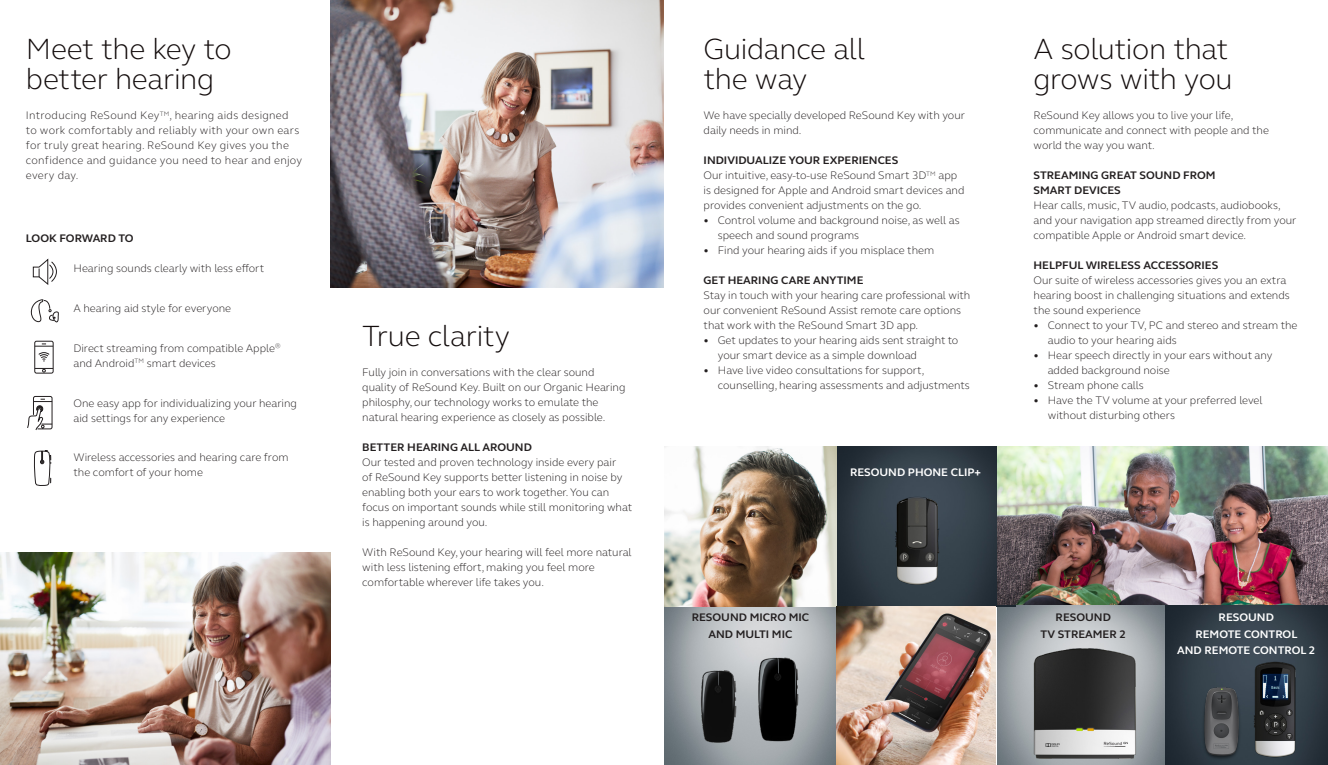
<style>
.page{position:relative;width:1328px;height:765px;background:#fff}
.page>*{position:absolute;margin:0;border:0;box-sizing:border-box;transform-origin:0 0}
.Body_Black_left_9_12{font:300 30px/30px "GN Elliot";letter-spacing:-.015em;color:#130c0c}
.Headline3_28pkt{font:300 30px/30px "GN Elliot";letter-spacing:-.01em;color:#130c0c}
.Body_Black_left_9_12-2{font:300 11.25px/15px "GN Elliot";color:#231f20}
.Body_Black_left_9_12-3{font:300 11.25px/15px "GN Elliot";letter-spacing:.025em;color:#231f20}
.Subheader_black{font:700 11.25px "GN Elliot";color:#231f20}
.Product_names_White{font:700 11.25px/16.2px "GN Elliot";color:#fff;text-align:center}
.Product_names_-_CAPS{font:700 11.25px "GN Elliot";color:#231f20}
.Body_Black_left_9_12-4{font:700 11.25px "GN Elliot";color:#231f20}
</style>
<div class="page">
<img style="left:1164px;top:604px;width:164px;height:161px">
<img style="left:1166px;top:673px;width:116px;height:92px">
<img style="left:1246px;top:658px;width:57px;height:105px">
<img style="left:997px;top:604px;width:167px;height:161px">
<img style="left:1019px;top:641px;width:130px;height:124px">
<img style="left:664px;top:447px;width:352px;height:160px">
<img style="left:877px;top:490px;width:76px;height:106px">
<img style="left:664px;top:574px;width:173px;height:191px">
<img style="left:664px;top:649px;width:133px;height:116px">
<img style="left:754px;top:638px;width:53px;height:123px">
<img style="left:331px;top:0;width:333px;height:288px">
<svg style="left:34px;top:341px;width:20px;height:33px"></svg>
<svg style="left:31px;top:299px;width:28px;height:24px"></svg>
<svg style="left:27px;top:396px;width:26px;height:34px"></svg>
<svg style="left:33px;top:259px;width:24px;height:26px"></svg>
<svg style="left:34px;top:450px;width:17px;height:36px"></svg>
<img style="left:0;top:553px;width:331px;height:212px">
<img style="left:997px;top:447px;width:331px;height:157px">
<img style="left:837px;top:607px;width:158px;height:158px">
<p class="Headline3_28pkt" style="left:26px;top:33px;width:207px">Meet the key to better hearing</p>
<p class="Body_Black_left_9_12-3" style="left:26px;top:108px;width:278px">Introducing ReSound Key<sup>TM</sup>, hearing aids designed to work comfortably and reliably with your own ears for truly great hearing. ReSound Key gives you the confidence and guidance you need to hear and enjoy every day.</p>
<p class="Subheader_black" style="left:26px;top:231px;width:109px">LOOK FORWARD TO</p>
<p class="Body_Black_left_9_12-2" style="left:73px;top:260px;width:192px">Hearing sounds clearly with less effort</p>
<p class="Body_Black_left_9_12-2" style="left:73px;top:300px;width:159px">A hearing aid style for everyone</p>
<p class="Body_Black_left_9_12-2" style="left:73px;top:340px;width:208px">Direct streaming from compatible Apple<sup>® </sup>and Android<sup>TM</sup> smart devices</p>
<p class="Body_Black_left_9_12-2" style="left:73px;top:395px;width:225px">One easy app for individualizing your hearing aid settings for any experience</p>
<p class="Body_Black_left_9_12-2" style="left:73px;top:450px;width:216px">Wireless accessories and hearing care from the comfort of your home</p>
<p class="Headline3_28pkt" style="left:362px;top:320px;width:149px">True clarity</p>
<p class="Body_Black_left_9_12-2" style="left:362px;top:365px;width:265px">Fully join in conversations with the clear sound quality of ReSound Key. Built on our Organic Hearing philosphy, our technology works to emulate the natural hearing experience as closely as possible.</p>
<p class="Subheader_black" style="left:362px;top:440px;width:171px">BETTER HEARING ALL AROUND</p>
<p class="Body_Black_left_9_12-2" style="left:362px;top:455px;width:271px">Our tested and proven technology inside every pair<br>of ReSound Key supports better listening in noise by enabling both your ears to work together. You can focus on important sounds while still monitoring what is happening around you.</p>
<p class="Body_Black_left_9_12-2" style="left:362px;top:545px;width:271px">With ReSound Key, your hearing will feel more natural with less listening effort, making you feel more comfortable wherever life takes you.</p>
<p class="Body_Black_left_9_12" style="left:703px;top:33px;width:163px">Guidance all</p>
<p class="Body_Black_left_9_12" style="left:703px;top:63px;width:105px">the way</p>
<p class="Body_Black_left_9_12-2" style="left:703px;top:108px;width:263px">We have specially developed ReSound Key with your daily needs in mind.</p>
<p class="Subheader_black" style="left:703px;top:153px;width:196px">INDIVIDUALIZE YOUR EXPERIENCES</p>
<p class="Body_Black_left_9_12-2" style="left:703px;top:168px;width:262px">Our intuitive, easy-to-use ReSound Smart 3D<sup>TM</sup> app is designed for Apple and Android smart devices and provides convenient adjustments on the go.</p>
<p class="Body_Black_left_9_12-2" style="left:718px;top:213px;width:243px;text-indent:-14px">• Control volume and background noise, as well as speech and sound programs</p>
<p class="Body_Black_left_9_12-2" style="left:703px;top:243px;width:232px">• Find your hearing aids if you misplace them</p>
<p class="Subheader_black" style="left:703px;top:273px;width:161px">GET HEARING CARE ANYTIME</p>
<p class="Body_Black_left_9_12-2" style="left:703px;top:288px;width:268px">Stay in touch with your hearing care professional with our convenient ReSound Assist remote care options that work with the ReSound Smart 3D app.</p>
<p class="Body_Black_left_9_12-2" style="left:718px;top:333px;width:242px;text-indent:-14px">• Get updates to your hearing aids sent straight to your smart device as a simple download</p>
<p class="Body_Black_left_9_12-2" style="left:718px;top:363px;width:254px;text-indent:-14px">• Have live video consultations for support, counselling, hearing assessments and adjustments</p>
<p class="Product_names_White" style="left:850px;top:464px;width:133px">RESOUND PHONE CLIP+</p>
<p class="Body_Black_left_9_12" style="left:1033px;top:33px;width:201px">A solution that grows with you</p>
<p class="Body_Black_left_9_12-2" style="left:1033px;top:108px;width:237px">ReSound Key allows you to live your life, communicate and connect with people and the</p>
<p class="Body_Black_left_9_12-2" style="left:1033px;top:138px;width:123px">world the way you want.</p>
<p class="Body_Black_left_9_12-4" style="left:1033px;top:168px;width:183px">STREAMING GREAT SOUND FROM</p>
<p class="Body_Black_left_9_12-4" style="left:1033px;top:183px;width:89px">SMART DEVICES</p>
<p class="Body_Black_left_9_12-2" style="left:1033px;top:198px;width:264px">Hear calls, music, TV audio, podcasts, audiobooks, and your navigation app streamed directly from your compatible Apple or Android smart device.</p>
<p class="Subheader_black" style="left:1033px;top:258px;width:186px">HELPFUL WIRELESS ACCESSORIES</p>
<p class="Body_Black_left_9_12-2" style="left:1033px;top:273px;width:258px">Our suite of wireless accessories gives you an extra hearing boost in challenging situations and extends the sound experience</p>
<p class="Body_Black_left_9_12-2" style="left:1047px;top:318px;width:251px;text-indent:-14px">• Connect to your TV, PC and stereo and stream the audio to your hearing aids</p>
<p class="Body_Black_left_9_12-2" style="left:1047px;top:348px;width:226px;text-indent:-14px">• Hear speech directly in your ears without any added background noise</p>
<p class="Body_Black_left_9_12-2" style="left:1033px;top:378px;width:112px">• Stream phone calls</p>
<p class="Body_Black_left_9_12-2" style="left:1047px;top:393px;width:216px;text-indent:-14px">• Have the TV volume at your preferred level without disturbing others</p>
<p class="Product_names_-_CAPS" style="left:691px;top:610px;width:119px">RESOUND MICRO MIC</p>
<p class="Product_names_-_CAPS" style="left:708px;top:626px;width:85px">AND MULTI MIC</p>
<p class="Product_names_-_CAPS" style="left:1055px;top:610px;width:57px">RESOUND</p>
<p class="Product_names_-_CAPS" style="left:1040px;top:626px;width:87px">TV STREAMER 2</p>
<p class="Product_names_White" style="left:1218px;top:609px;width:57px">RESOUND</p>
<p class="Product_names_White" style="left:1177px;top:625px;width:140px">REMOTE CONTROL<br>AND REMOTE CONTROL 2</p>
</div>
